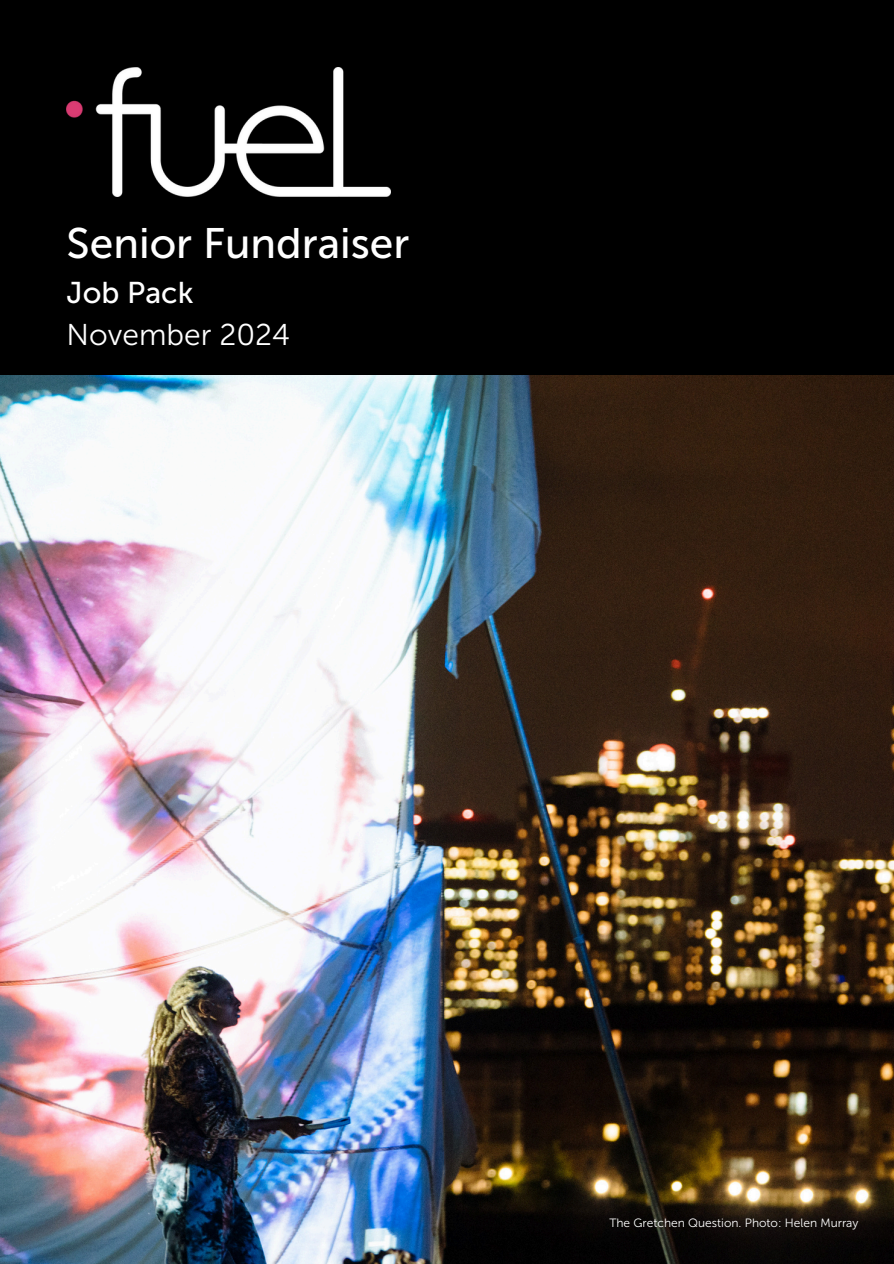
<style>
.page{position:relative;width:894px;height:1264px;background:#fff}
.page>*{position:absolute;margin:0;border:0;box-sizing:border-box;transform-origin:0 0}
.t1{font:42.45px "Museo Sans 500";color:#fff}
.t2{font:30px/41.7px "Museo Sans 300";color:#fff}
.t3{font:12px "Museo Sans 300";color:#fff}
.s1{font-family:"Museo Sans 500"}
</style>
<div class="page">
<div style="left:0;top:0;width:893px;height:1263px;background:#000"></div>
<img style="left:67px;top:67px;width:324px;height:130px">
<img style="left:0;top:375px;width:893px;height:888px">
<p class="t1" style="left:67px;top:218px;width:344px">Senior Fundraiser</p>
<p class="t2" style="left:67px;top:272px;width:225px"><span class="s1">Job Pack<br></span>November 2024</p>
<p class="t3" style="left:609px;top:1215px;width:250px">The Gretchen Question. Photo: Helen Murray</p>
</div>
